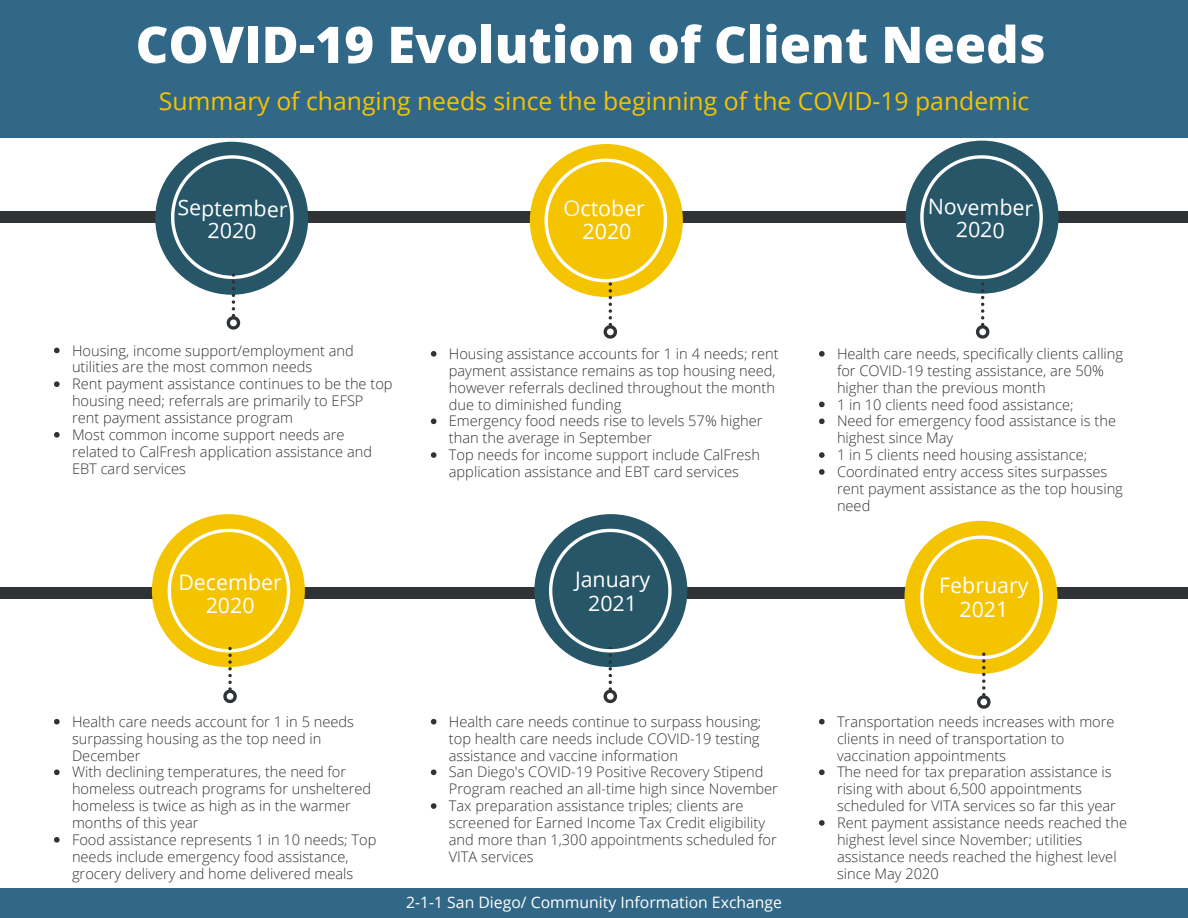
<style>
.page{position:relative;width:1188px;height:918px;background:#fff}
.page>*{position:absolute;margin:0;border:0;box-sizing:border-box;transform-origin:0 0}
.t1{font:800 50.7px "Open Sans";color:#fff}
.t2{font:24.75px "Open Sans";color:#f5c400}
.t3{font:21.45px/22.5px "Open Sans";color:#fff;text-align:center}
.t4{font:21.3px/23.7px "Open Sans";color:#fff;text-align:center}
.t5{font:15.75px "Open Sans";color:#fff}
.t6{font:300 14.7px/16.8px "Open Sans";color:#303336}
.s1{font-family:"Oxygen";color:#f4f4f4}
</style>
<div class="page">
<div style="left:0;top:211px;width:1188px;height:12px;background:#303336"></div>
<div style="left:0;top:587px;width:1188px;height:11px;background:#303336"></div>
<svg style="left:54px;top:719px;width:6px;height:5px"></svg>
<svg style="left:54px;top:770px;width:6px;height:5px"></svg>
<svg style="left:54px;top:837px;width:6px;height:6px"></svg>
<div style="left:0;top:889px;width:1188px;height:29px;background:#326887"></div>
<div style="left:0;top:0;width:1188px;height:137px;background:#326887"></div>
<svg style="left:54px;top:348px;width:6px;height:5px"></svg>
<svg style="left:54px;top:381px;width:6px;height:6px"></svg>
<svg style="left:54px;top:432px;width:6px;height:6px"></svg>
<svg style="left:431px;top:351px;width:5px;height:6px"></svg>
<svg style="left:431px;top:418px;width:5px;height:6px"></svg>
<svg style="left:431px;top:452px;width:5px;height:6px"></svg>
<svg style="left:819px;top:351px;width:6px;height:6px"></svg>
<svg style="left:819px;top:402px;width:6px;height:5px"></svg>
<svg style="left:819px;top:418px;width:6px;height:6px"></svg>
<svg style="left:819px;top:452px;width:6px;height:6px"></svg>
<svg style="left:819px;top:469px;width:6px;height:6px"></svg>
<div style="left:155px;top:142px;width:153px;height:153px;background:#265667;border-radius:50%"></div>
<svg style="left:171px;top:155px;width:123px;height:175px"></svg>
<div style="left:152px;top:514px;width:153px;height:153px;background:#f5c400;border-radius:50%"></div>
<svg style="left:168px;top:529px;width:122px;height:174px"></svg>
<div style="left:906px;top:141px;width:153px;height:153px;background:#265667;border-radius:50%"></div>
<div style="left:530px;top:144px;width:153px;height:153px;background:#f5c400;border-radius:50%"></div>
<svg style="left:544px;top:159px;width:123px;height:180px"></svg>
<svg style="left:920px;top:155px;width:123px;height:184px"></svg>
<div style="left:534px;top:514px;width:153px;height:153px;background:#265667;border-radius:50%"></div>
<svg style="left:549px;top:529px;width:123px;height:174px"></svg>
<svg style="left:431px;top:719px;width:5px;height:5px"></svg>
<svg style="left:431px;top:770px;width:5px;height:5px"></svg>
<svg style="left:431px;top:803px;width:5px;height:6px"></svg>
<div style="left:905px;top:521px;width:153px;height:153px;background:#f5c400;border-radius:50%"></div>
<svg style="left:920px;top:536px;width:123px;height:173px"></svg>
<svg style="left:819px;top:719px;width:6px;height:5px"></svg>
<svg style="left:819px;top:770px;width:6px;height:5px"></svg>
<svg style="left:819px;top:820px;width:6px;height:6px"></svg>
<h1 class="t1" style="left:136px;top:6px;width:911px">COVID-19 Evolution of Client Needs</h1>
<h2 class="t2" style="left:159px;top:84px;width:872px">Summary of changing needs since the beginning of the COVID-19 pandemic</h2>
<h3 class="t3" style="left:178px;top:195px;width:112px;rotate:1deg">September<br>2020</h3>
<h3 class="t3" style="left:928px;top:194px;width:107px;rotate:1deg">November<br>2020</h3>
<h3 class="t4" style="left:564px;top:196px;width:83px;line-height:22.5px"><span class="s1">O</span>ctober<br>2020</h3>
<p class="t6" style="left:72px;top:341px;width:322px">Housing, income support/employment and utilities are the most common needs<br>Rent payment assistance continues to be the top housing need; referrals are primarily to EFSP rent payment assistance program<br>Most common income support needs are related to CalFresh application assistance and EBT card services</p>
<p class="t6" style="left:449px;top:345px;width:331px">Housing assistance accounts for 1 in 4 needs; rent payment assistance remains as top housing need, however referrals declined throughout the month due to diminished funding<br>Emergency food needs rise to levels 57% higher than the average in September<br>Top needs for income support include CalFresh application assistance and EBT card services</p>
<p class="t6" style="left:837px;top:345px;width:288px">Health care needs, specifically clients calling for COVID-19 testing assistance, are 50% higher than the previous month<br>1 in 10 clients need food assistance;<br>Need for emergency food assistance is the highest since May<br>1 in 5 clients need housing assistance; Coordinated entry access sites surpasses rent payment assistance as the top housing need</p>
<h3 class="t4" style="left:178px;top:569px;width:105px">December<br>2020</h3>
<h3 class="t4" style="left:575px;top:567px;width:77px">January<br>2021</h3>
<p class="t6" style="left:72px;top:713px;width:306px">Health care needs account for 1 in 5 needs surpassing housing as the top need in December<br>With declining temperatures, the need for homeless outreach programs for unsheltered homeless is twice as high as in the warmer months of this year<br>Food assistance represents 1 in 10 needs; Top needs include emergency food assistance, grocery delivery and home delivered meals</p>
<p class="t6" style="left:449px;top:713px;width:331px">Health care needs continue to surpass housing; top health care needs include COVID-19 testing assistance and vaccine information<br>San Diego's COVID-19 Positive Recovery Stipend Program reached an all-time high since November Tax preparation assistance triples; clients are screened for Earned Income Tax Credit eligibility and more than 1,300 appointments scheduled for VITA services</p>
<p class="t5" style="left:406px;top:891px;width:378px">2-1-1 San Diego/ Community Information Exchange</p>
<h3 class="t4" style="left:939px;top:573px;width:91px">February<br>2021</h3>
<p class="t6" style="left:837px;top:713px;width:292px">Transportation needs increases with more clients in need of transportation to vaccination appointments<br>The need for tax preparation assistance is rising with about 6,500 appointments scheduled for VITA services so far this year Rent payment assistance needs reached the highest level since November; utilities assistance needs reached the highest level since May 2020</p>
</div>
